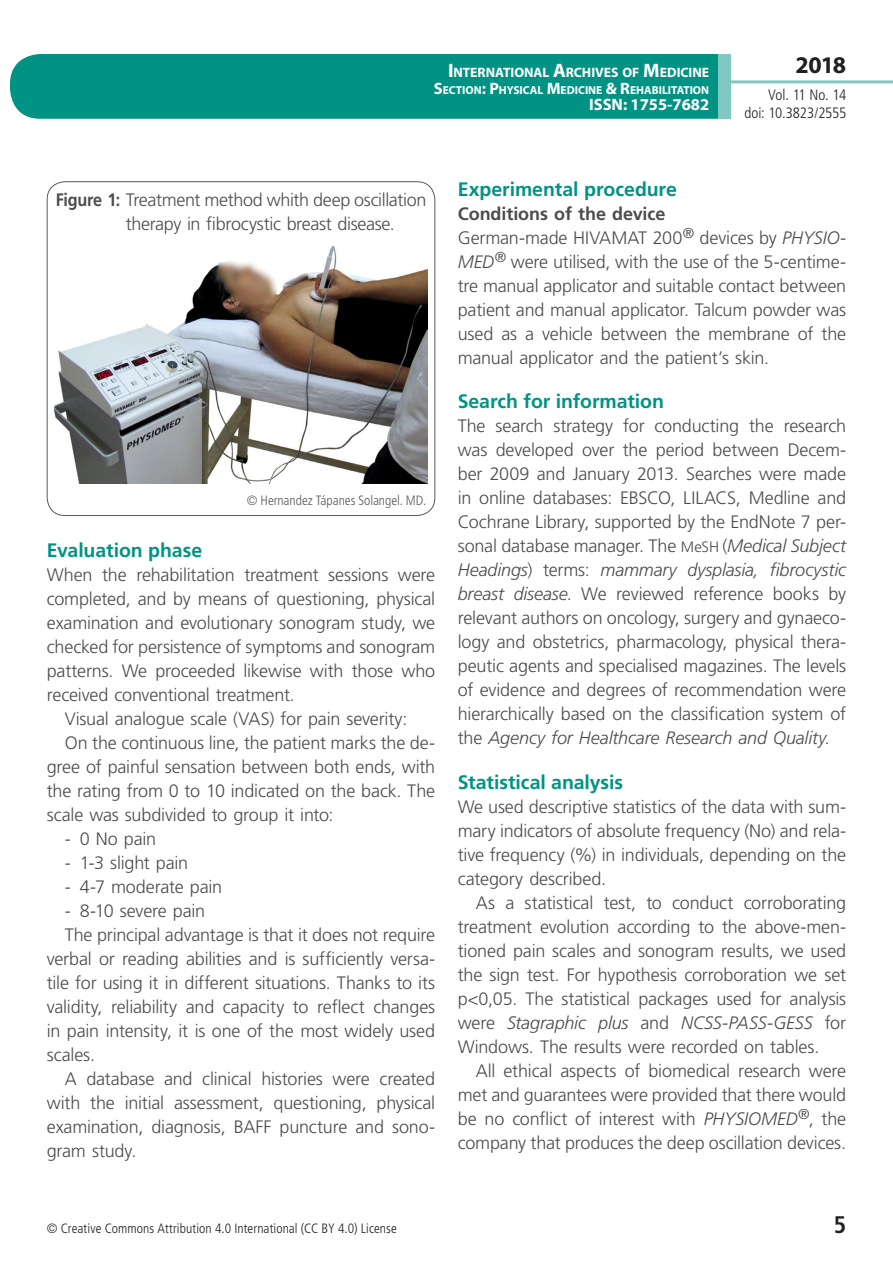
<style>
.page{position:relative;width:893px;height:1263px;background:#fff}
.page>*{position:absolute;margin:0;border:0;box-sizing:border-box;transform-origin:0 0}
.t1{font:700 24px "Myriad Pro";color:#231f20}
.t2{font:700 condensed 24px "Frutiger LT Std";color:#231f20}
.t3{font:700 19.5px "Frutiger LT Std";letter-spacing:-.005em;color:#009384}
.t4{font:300 18px/24px "Frutiger LT Std";letter-spacing:-.01em;color:#4b4c4d;text-align:justify}
.t5{font:700 16.5px "Myriad Pro";color:#fff}
.t6{font:300 condensed 15px/18px "Frutiger LT Std";letter-spacing:-.015em;color:#231f20;text-align:right}
.t7{font:700 13.65px "Myriad Pro";letter-spacing:-.005em;color:#fff}
.t8{font:300 condensed 13.5px "Frutiger LT Std";letter-spacing:.005em;color:#231f20}
.t9{font:300 condensed 13.5px "Frutiger LT Std";letter-spacing:-.005em;color:#57585a}
.t10{font:700 11.55px "Myriad Pro";color:#fff}
.s1{font-size:19.5px}
.s2{font-size:16.5px}
.s3{font-weight:700}
.s4{font-style:italic}
.s5{font-size:15px}
</style>
<div class="page">
<div style="left:10px;top:54px;width:775px;height:65px;background:#009384;border-radius:30px"></div>
<div style="left:732px;top:0;width:161px;height:157px;background:#fff"></div>
<hr style="left:730px;top:80px;width:163px;height:3px;background:#80c9c2">
<div style="left:718px;top:54px;width:13px;height:65px;background:#80c9c2"></div>
<div style="left:47px;top:181px;width:388px;height:335px;border:1px solid #57585a;border-radius:18px"></div>
<img style="left:55px;top:245px;width:372px;height:238px">
<p class="t7" style="left:448px;top:64px;width:263px"><span class="s1">I</span>NTERNATIONAL <span class="s1">A</span>RCHIVES OF <span class="s1">M</span>EDICINE</p>
<p class="t10" style="left:434px;top:82px;width:277px"><span class="s2">S</span>ECTION<span class="s2">: P</span>HYSICAL <span class="s2">M</span>EDICINE <span class="s2">&amp; R</span>EHABILITATION</p>
<p class="t5" style="left:589px;top:94px;width:122px">ISSN: 1755-7682</p>
<h1 class="t1" style="left:795px;top:49px;width:52px">2018</h1>
<p class="t6" style="left:744px;top:86px;width:103px">Vol. 11 No. 14 doi: 10.3823/2555</p>
<p class="t4" style="left:126px;top:188px;width:302px;text-indent:-70px"><span class="s3">Figure 1:</span> Treatment method whith deep oscillation therapy in fibrocystic breast disease.</p>
<p class="t9" style="left:247px;top:493px;width:181px">© Hernandez Tápanes Solangel. MD.</p>
<p class="t3" style="left:47px;top:539px;width:157px">Evaluation phase</p>
<p class="t4" style="left:47px;top:563px;width:390px">When the rehabilitation treatment sessions were</p>
<p class="t4" style="left:47px;top:587px;width:390px">completed, and by means of questioning, physical</p>
<p class="t4" style="left:47px;top:611px;width:390px">examination and evolutionary sonogram study, we</p>
<p class="t4" style="left:47px;top:635px;width:390px">checked for persistence of symptoms and sonogram</p>
<p class="t4" style="left:47px;top:659px;width:390px">patterns. We proceeded likewise with those who</p>
<p class="t4" style="left:47px;top:683px;width:250px">received conventional treatment.</p>
<p class="t4" style="left:65px;top:707px;width:344px">Visual analogue scale (VAS) for pain severity:</p>
<p class="t4" style="left:65px;top:731px;width:372px">On the continuous line, the patient marks the de-</p>
<p class="t4" style="left:47px;top:755px;width:390px">gree of painful sensation between both ends, with</p>
<p class="t4" style="left:47px;top:779px;width:390px">the rating from 0 to 10 indicated on the back. The</p>
<p class="t4" style="left:47px;top:803px;width:288px">scale was subdivided to group it into:</p>
<p class="t4" style="left:65px;top:827px;width:93px">- 0 No pain</p>
<p class="t4" style="left:65px;top:851px;width:125px">- 1-3 slight pain</p>
<p class="t4" style="left:65px;top:875px;width:159px">- 4-7 moderate pain</p>
<p class="t4" style="left:65px;top:899px;width:142px">- 8-10 severe pain</p>
<p class="t4" style="left:65px;top:923px;width:372px">The principal advantage is that it does not require</p>
<p class="t4" style="left:47px;top:947px;width:390px">verbal or reading abilities and is sufficiently versa-</p>
<p class="t4" style="left:47px;top:971px;width:390px">tile for using it in different situations. Thanks to its</p>
<p class="t4" style="left:47px;top:995px;width:390px">validity, reliability and capacity to reflect changes</p>
<p class="t4" style="left:47px;top:1019px;width:390px">in pain intensity, it is one of the most widely used</p>
<p class="t4" style="left:47px;top:1043px;width:50px">scales.</p>
<p class="t4" style="left:65px;top:1067px;width:372px">A database and clinical histories were created</p>
<p class="t4" style="left:47px;top:1091px;width:390px">with the initial assessment, questioning, physical</p>
<p class="t4" style="left:47px;top:1115px;width:390px">examination, diagnosis, BAFF puncture and sono-</p>
<p class="t4" style="left:47px;top:1139px;width:91px">gram study.</p>
<p class="t3" style="left:458px;top:178px;width:221px">Experimental procedure</p>
<p class="t4" style="left:458px;top:202px;width:390px;text-align:left"><span class="s3">Conditions of the device<br></span>German-made HIVAMAT 200<sup>®</sup> devices by <span class="s4">PHYSIO-MED</span><sup>®</sup> were utilised, with the use of the 5-centime&shy;tre manual applicator and suitable contact between patient and manual applicator. Talcum powder was used as a vehicle between the membrane of the manual applicator and the patient’s skin.</p>
<p class="t3" style="left:458px;top:390px;width:208px">Search for information</p>
<p class="t4" style="left:458px;top:414px;width:390px">The search strategy for conducting the research was developed over the period between Decem&shy;ber 2009 and January 2013. Searches were made in online databases: EBSCO, LILACS, Medline and Cochrane Library, supported by the EndNote 7 per&shy;sonal database manager. The <span class="s5">MeSH</span> (<span class="s4">Medical Subject Headings</span>) terms: <span class="s4">mammary dysplasia, fibrocystic breast disease</span>. We reviewed reference books by relevant authors on oncology, surgery and gynaeco&shy;logy and obstetrics, pharmacology, physical thera&shy;peutic agents and specialised magazines. The levels of evidence and degrees of recommendation were hierarchically based on the classification system of the <span class="s4">Agency for Healthcare Research and Quality.</span></p>
<p class="t3" style="left:458px;top:771px;width:167px">Statistical analysis</p>
<p class="t4" style="left:458px;top:795px;width:390px">We used descriptive statistics of the data with sum&shy;mary indicators of absolute frequency (No) and rela&shy;tive frequency (%) in individuals, depending on the category described.</p>
<p class="t4" style="left:458px;top:891px;width:390px;text-indent:18px">As a statistical test, to conduct corroborating treatment evolution according to the above-men&shy;tioned pain scales and sonogram results, we used the sign test. For hypothesis corroboration we set p&lt;0,05. The statistical packages used for analysis were <span class="s4">Stagraphic plus</span> and <span class="s4">NCSS-PASS-GESS</span> for Windows. The results were recorded on tables.</p>
<p class="t4" style="left:458px;top:1059px;width:390px;text-indent:18px">All ethical aspects of biomedical research were met and guarantees were provided that there would be no conflict of interest with <span class="s4">PHYSIOMED</span><sup>®</sup>, the company that produces the deep oscillation devices.</p>
<p class="t8" style="left:47px;top:1220px;width:352px">© Creative Commons Attribution 4.0 International (CC BY 4.0) License</p>
<h1 class="t2" style="left:834px;top:1210px;width:14px">5</h1>
</div>
